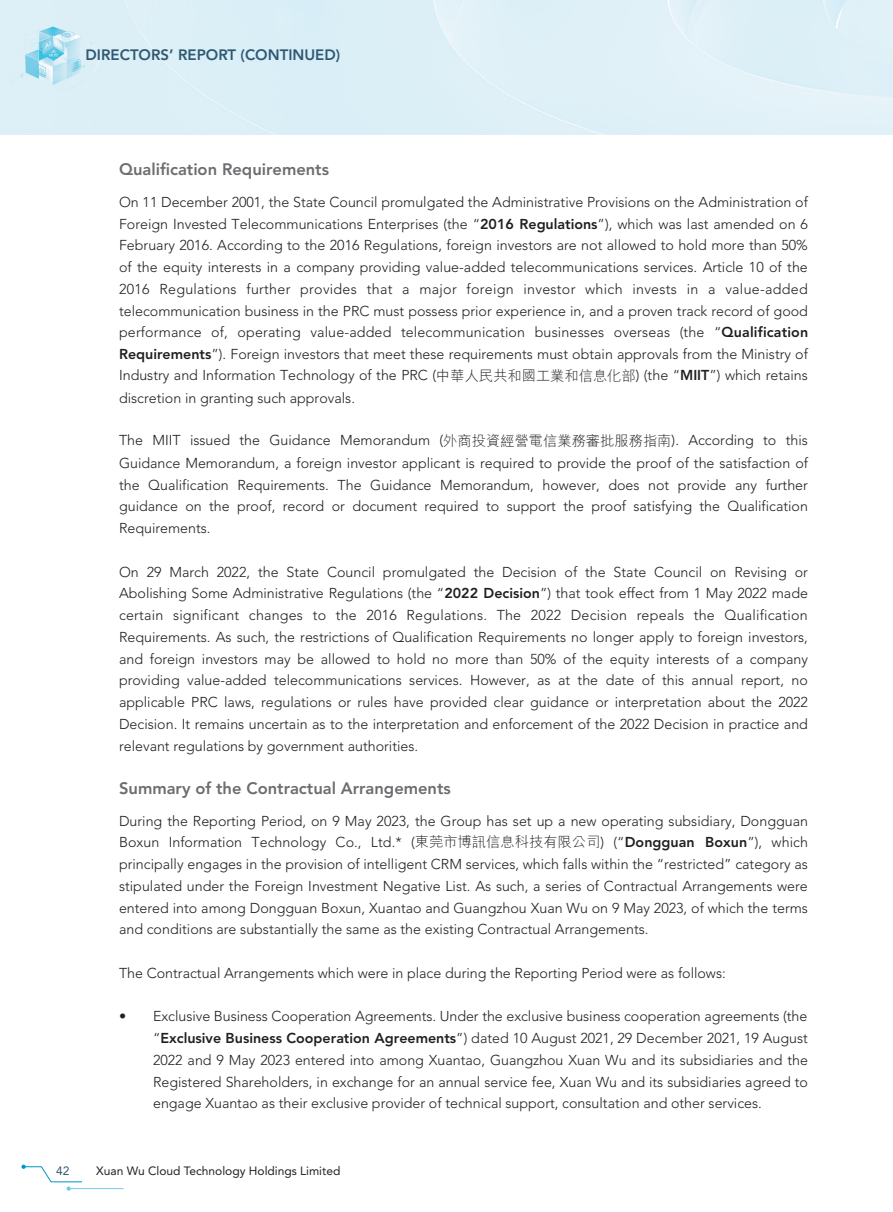
<style>
.page{position:relative;width:893px;height:1212px;background:#fff}
.page>*{position:absolute;margin:0;border:0;box-sizing:border-box;transform-origin:0 0}
.t1{font:800 16.5px "Avenir LT Std";color:#6c6d70}
.t2{font:800 15px "Avenir LT Std";color:#2e5a74}
.t3{font:300 14.25px/21.8px "Avenir LT Std";color:#231f20;text-align:justify}
.t4{font:12px "Avenir LT Std";color:#231f20}
.t5{font:12px "Avenir LT Std";color:#2e5a74}
.s1{font-weight:800}
.s2{font-family:"M Hei HK"}
</style>
<div class="page">
<div style="left:0;top:0;width:892px;height:135px;background:#ddeff7"></div>
<svg style="left:21px;top:1164px;width:62px;height:27px"></svg>
<hr style="left:69px;top:1188px;width:55px;height:1px;background:#76c9e5">
<p class="t2" style="left:86px;top:46px;width:256px">DIRECTORS’ REPORT (Conti nued)</p>
<p class="t1" style="left:119px;top:160px;width:211px">Qualification Requirements</p>
<p class="t3" style="left:119px;top:191px;width:691px">On 11 December 2001, the State Council promulgated the Administrative Provisions on the Administration of Foreign Invested Telecommunications Enterprises (the “<span class="s1">2016 Regulations</span>”), which was last amended on 6<br>February 2016. According to the 2016 Regulations, foreign investors are not allowed to hold more than 50% of the equity interests in a company providing value-added telecommunications services. Article 10 of the 2016 Regulations further provides that a major foreign investor which invests in a value-added telecommunication business in the PRC must possess prior experience in, and a proven track record of good performance of, operating value-added telecommunication businesses overseas (the “<span class="s1">Qualification Requirements</span>”). Foreign investors that meet these requirements must obtain approvals from the Ministry of Industry and Information Technology of the PRC (<span class="s2">中華人民共和國工業和信息化部</span>) (the “<span class="s1">MIIT</span>”) which retains discretion in granting such approvals.</p>
<p class="t3" style="left:119px;top:430px;width:690px">The MIIT issued the Guidance Memorandum (<span class="s2">外商投資經營電信業務審批服務指南</span>). According to this Guidance Memorandum, a foreign investor applicant is required to provide the proof of the satisfaction of the Qualification Requirements. The Guidance Memorandum, however, does not provide any further guidance on the proof, record or document required to support the proof satisfying the Qualification Requirements.</p>
<p class="t3" style="left:119px;top:561px;width:690px">On 29 March 2022, the State Council promulgated the Decision of the State Council on Revising or Abolishing Some Administrative Regulations (the “<span class="s1">2022 Decision</span>”) that took effect from 1 May 2022 made certain significant changes to the 2016 Regulations. The 2022 Decision repeals the Qualification Requirements. As such, the restrictions of Qualification Requirements no longer apply to foreign investors, and foreign investors may be allowed to hold no more than 50% of the equity interests of a company providing value-added telecommunications services. However, as at the date of this annual report, no applicable PRC laws, regulations or rules have provided clear guidance or interpretation about the 2022<br>Decision. It remains uncertain as to the interpretation and enforcement of the 2022 Decision in practice and relevant regulations by government authorities.</p>
<p class="t1" style="left:119px;top:779px;width:333px">Summary of the Contractual Arrangements</p>
<p class="t3" style="left:119px;top:810px;width:690px">During the Reporting Period, on 9 May 2023, the Group has set up a new operating subsidiary, Dongguan Boxun Information Technology Co., Ltd.* (<span class="s2">東莞市博訊信息科技有限公司</span>) (“<span class="s1">Dongguan Boxun</span>”), which principally engages in the provision of intelligent CRM services, which falls within the “restricted” category as stipulated under the Foreign Investment Negative List. As such, a series of Contractual Arrangements were entered into among Dongguan Boxun, Xuantao and Guangzhou Xuan Wu on 9 May 2023, of which the terms and conditions are substantially the same as the existing Contractual Arrangements.</p>
<p class="t3" style="left:119px;top:962px;width:608px">The Contractual Arrangements which were in place during the Reporting Period were as follows:</p>
<p class="t3" style="left:153px;top:1006px;width:656px;text-indent:-34px">• Exclusive Business Cooperation Agreements. Under the exclusive business cooperation agreements (the “<span class="s1">Exclusive Business Cooperation Agreements</span>”) dated 10 August 2021, 29 December 2021, 19 August 2022 and 9 May 2023 entered into among Xuantao, Guangzhou Xuan Wu and its subsidiaries and the Registered Shareholders, in exchange for an annual service fee, Xuan Wu and its subsidiaries agreed to engage Xuantao as their exclusive provider of technical support, consultation and other services.</p>
<p class="t5" style="left:56px;top:1164px;width:15px">42</p>
<p class="t4" style="left:96px;top:1164px;width:246px">Xuan Wu Cloud Technology Holdings Limited</p>
</div>
